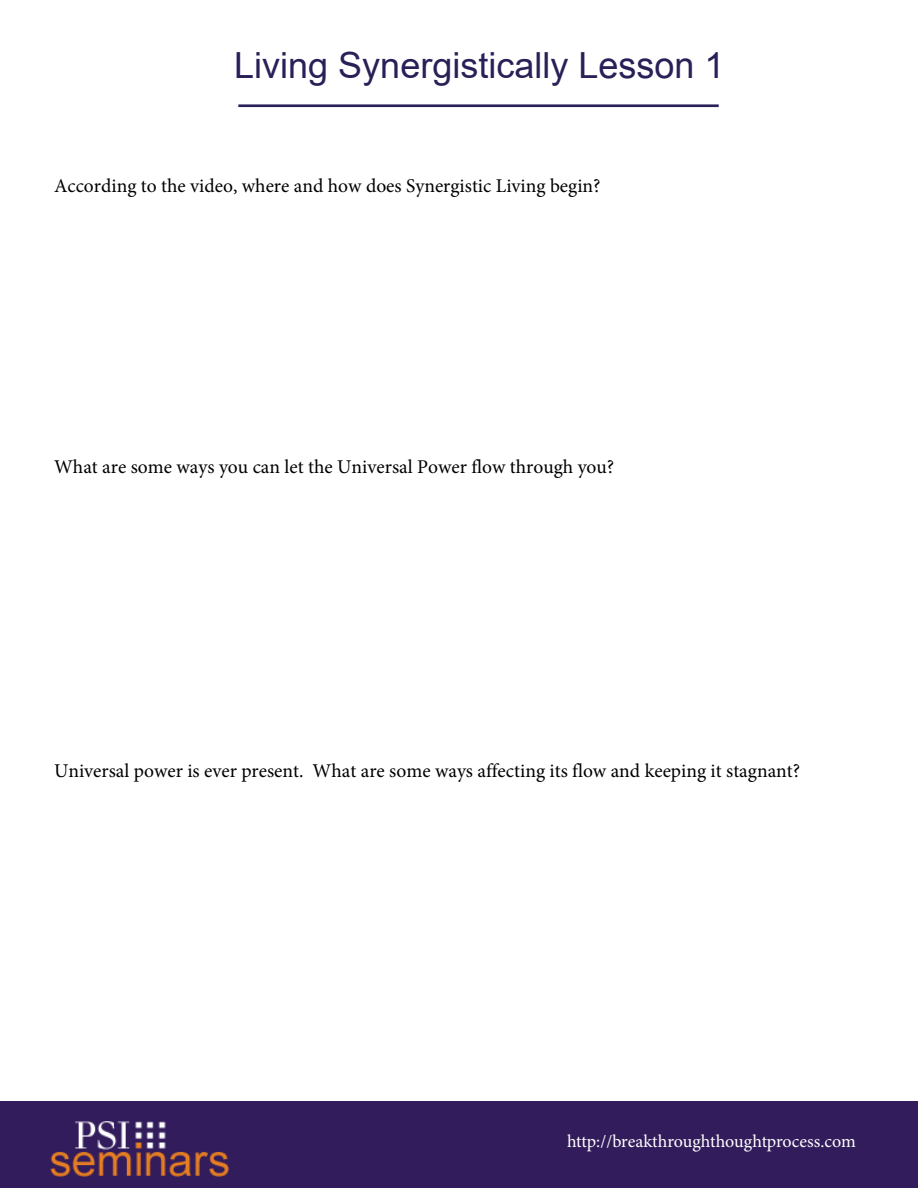
<style>
.page{position:relative;width:918px;height:1188px;background:#fff}
.page>*{position:absolute;margin:0;border:0;box-sizing:border-box;transform-origin:0 0}
.t1{font:36px "Arial";color:#2a1f57}
.t2{font:19.5px "Minion Pro";color:#000}
.t3{font:18px "Minion Pro";letter-spacing:-.005em;color:#fff}
</style>
<div class="page">
<hr style="left:238px;top:104px;width:481px;height:3px;background:#2a1f57">
<div style="left:0;top:1102px;width:918px;height:86px;background:#321c5b"></div>
<h1 class="t1" style="left:234px;top:40px;width:492px">Living Synergistically Lesson 1</h1>
<p class="t2" style="left:54px;top:173px;width:548px">According to the video, where and how does Synergistic Living begin?</p>
<p class="t2" style="left:54px;top:454px;width:562px">What are some ways you can let the Universal Power flow through you?</p>
<p class="t2" style="left:54px;top:758px;width:748px">Universal power is ever present. What are some ways affecting its flow and keeping it stagnant?</p>
<p class="t3" style="left:567px;top:1129px;width:290px">http://breakthroughthoughtprocess.com</p>
</div>
